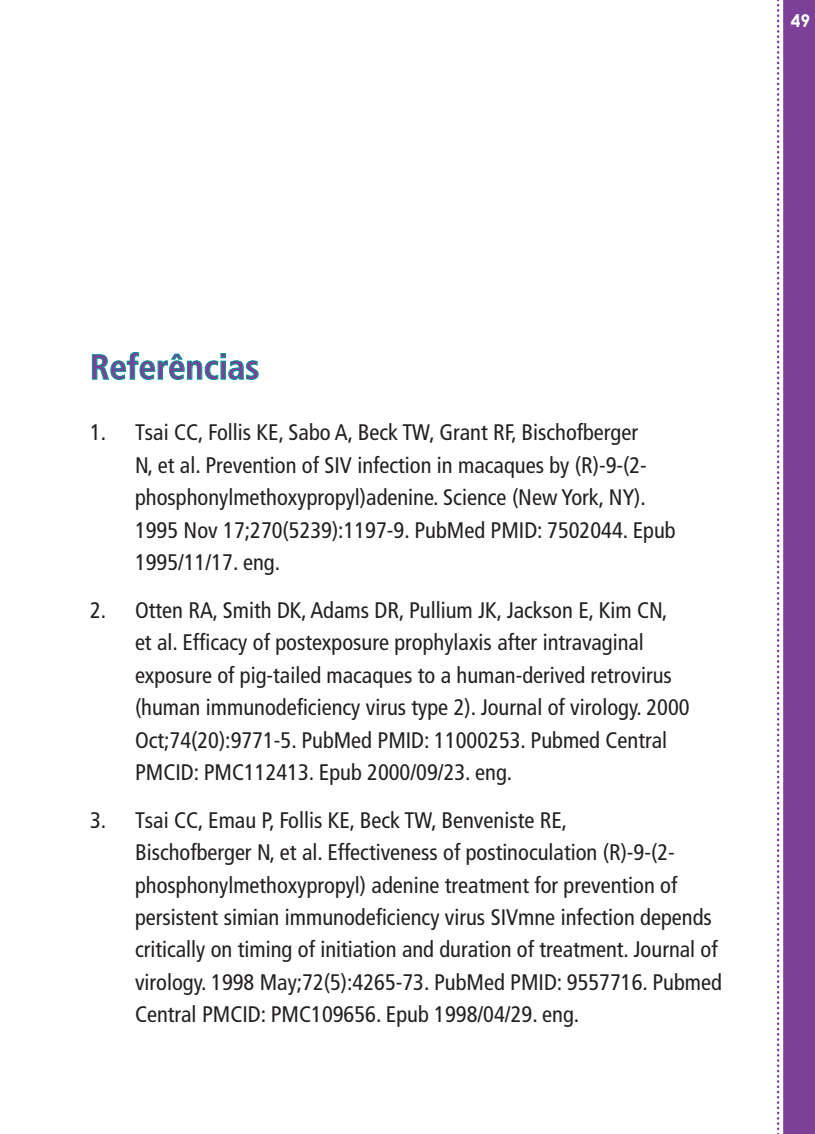
<style>
.page{position:relative;width:815px;height:1134px;background:#fff}
.page>*{position:absolute;margin:0;border:0;box-sizing:border-box;transform-origin:0 0}
.t1{font:700 condensed 35px "Frutiger LT Std";color:#7c4099}
.t2{font:condensed 22.5px/32.5px "Frutiger LT Std";color:#231f20}
.t3{font:700 17.5px "Century Gothic";color:#fff}
</style>
<div class="page">
<svg style="left:777px;top:0;width:38px;height:1134px;background:#8e5ba7"></svg>
<svg style="left:91px;top:352px;width:168px;height:28px"></svg>
<p class="t3" style="left:791px;top:10px;width:21px">49</p>
<h1 class="t1" style="left:90px;top:346px;width:171px">Referências</h1>
<p class="t2" style="left:135px;top:416px;width:542px;text-indent:-45px">1. Tsai CC, Follis KE, Sabo A, Beck TW, Grant RF, Bischofberger<br>N, et al. Prevention of SIV infection in macaques by (R)-9-(2- phosphonylmethoxypropyl)adenine. Science (New York, NY).<br>1995 Nov 17;270(5239):1197-9. PubMed PMID: 7502044. Epub 1995/11/17. eng.</p>
<p class="t2" style="left:135px;top:594px;width:556px;text-indent:-45px">2. Otten RA, Smith DK, Adams DR, Pullium JK, Jackson E, Kim CN, et al. Efficacy of postexposure prophylaxis after intravaginal exposure of pig-tailed macaques to a human-derived retrovirus (human immunodeficiency virus type 2). Journal of virology. 2000<br>Oct;74(20):9771-5. PubMed PMID: 11000253. Pubmed Central PMCID: PMC112413. Epub 2000/09/23. eng.</p>
<p class="t2" style="left:135px;top:804px;width:589px;text-indent:-45px">3. Tsai CC, Emau P, Follis KE, Beck TW, Benveniste RE,<br>Bischofberger N, et al. Effectiveness of postinoculation (R)-9-(2- phosphonylmethoxypropyl) adenine treatment for prevention of persistent simian immunodeficiency virus SIVmne infection depends critically on timing of initiation and duration of treatment. Journal of virology. 1998 May;72(5):4265-73. PubMed PMID: 9557716. Pubmed Central PMCID: PMC109656. Epub 1998/04/29. eng.</p>
</div>
